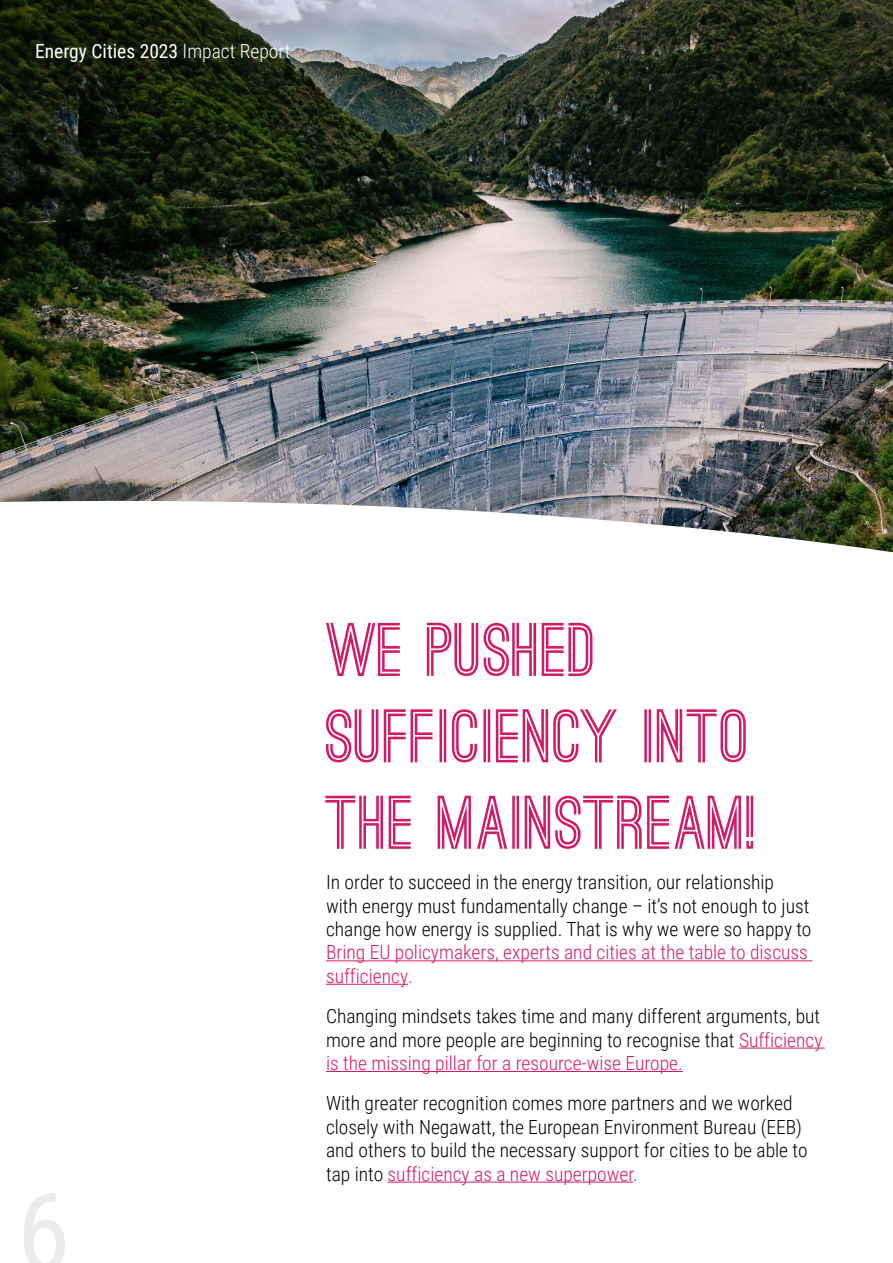
<style>
.page{position:relative;width:893px;height:1263px;background:#fff}
.page>*{position:absolute;margin:0;border:0;box-sizing:border-box;transform-origin:0 0}
.t1{font:700 72px/86.4px "Ostrich Sans";color:#d11b67}
.t2{font:300 19.5px/23.4px "Roboto Condensed";color:#000}
.t3{font:300 19.5px/23.4px "Roboto Condensed";color:#d11b67}
.t4{font:19.5px "Roboto Condensed";color:#fff}
.s1{font-weight:300}
.s2{color:#d11b67}
</style>
<div class="page">
<hr style="left:326px;top:960px;width:486px;height:1px;background:#d11b67">
<hr style="left:326px;top:984px;width:82px;height:1px;background:#d11b67">
<hr style="left:739px;top:1047px;width:86px;height:1px;background:#d11b67">
<hr style="left:326px;top:1071px;width:357px;height:1px;background:#d11b67">
<hr style="left:388px;top:1181px;width:245px;height:1px;background:#d11b67">
<img style="left:0;top:0;width:893px;height:552px">
<p class="t4" style="left:35px;top:37px;width:257px">Energy Cities 2023 <span class="s1">Impact Report</span></p>
<h1 class="t1" style="left:326px;top:610px;width:432px">WE PUSHED<br>SUFFICIENCY INTO<br>THE MAINSTREAM!</h1>
<p class="t2" style="left:326px;top:870px;width:487px">In order to succeed in the energy transition, our relationship<br>with energy must fundamentally change – it’s not enough to just change how energy is supplied. That is why we were so happy to</p>
<p class="t3" style="left:326px;top:940px;width:483px">Bring EU policymakers, experts and cities at the table to discuss sufficiency.</p>
<p class="t2" style="left:326px;top:1004px;width:498px;text-align:justify">Changing mindsets takes time and many different arguments, but more and more people are beginning to recognise that <span class="s2">Sufficiency is the missing pillar for a resource-wise Europe.</span></p>
<p class="t2" style="left:326px;top:1091px;width:483px">With greater recognition comes more partners and we worked closely with Negawatt, the European Environment Bureau (EEB) and others to build the necessary support for cities to be able to tap into <span class="s2">sufficiency as a new superpower.</span></p>
</div>
